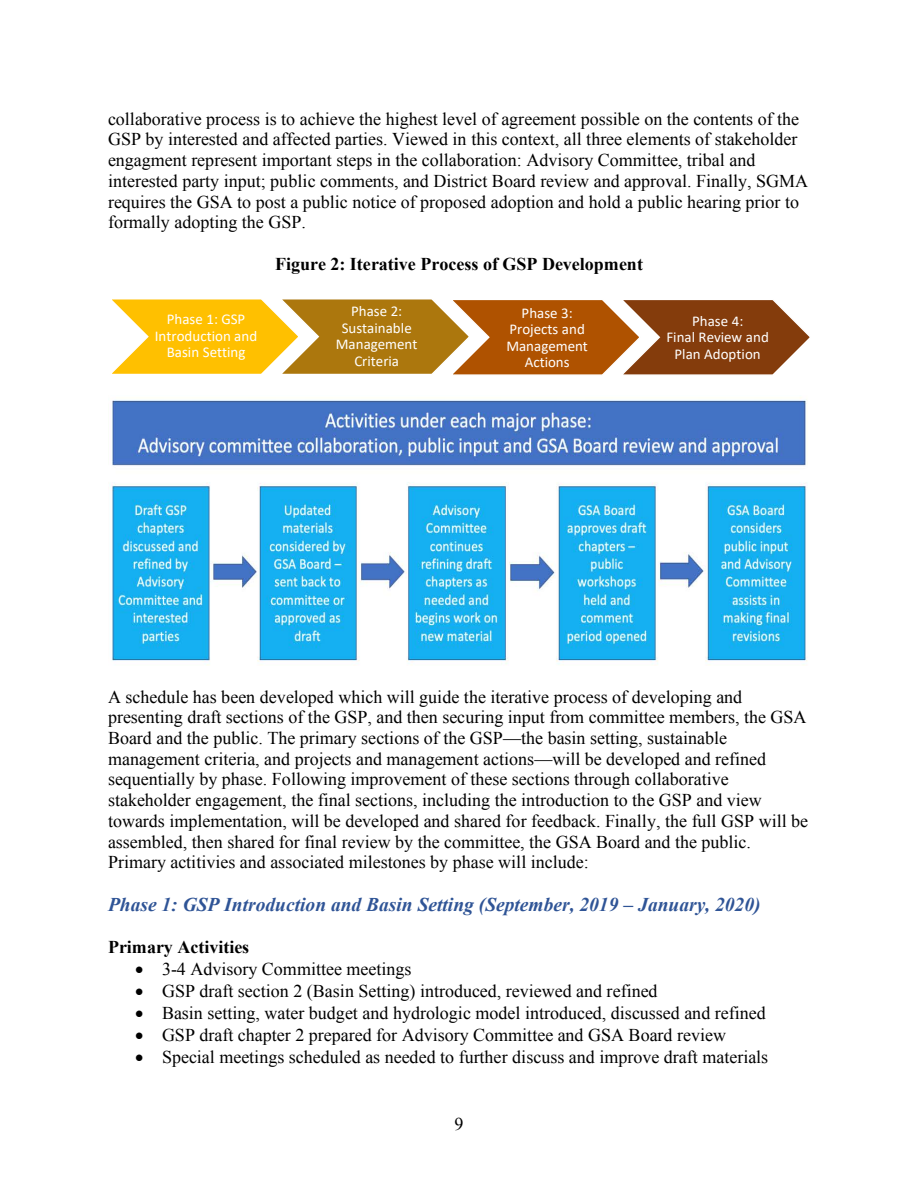
<style>
.page{position:relative;width:918px;height:1188px;background:#fff}
.page>*{position:absolute;margin:0;border:0;box-sizing:border-box;transform-origin:0 0}
.t1{font:italic 700 19.5px "Times New Roman";color:#2f5496}
.t2{font:18px/20.7px "Times New Roman";color:#000}
.t3{font:700 18px "Times New Roman";color:#000}
.t4{font:15px/16.5px "Calibri";color:#fff;text-align:center}
</style>
<div class="page">
<svg style="left:112px;top:299px;width:698px;height:76px;background:#c3882e"></svg>
<img style="left:112px;top:397px;width:696px;height:268px">
<p class="t2" style="left:108px;top:108px;width:702px">collaborative process is to achieve the highest level of agreement possible on the contents of the GSP by interested and affected parties. Viewed in this context, all three elements of stakeholder engagment represent important steps in the collaboration: Advisory Committee, tribal and interested party input; public comments, and District Board review and approval. Finally, SGMA requires the GSA to post a public notice of proposed adoption and hold a public hearing prior to formally adopting the GSP.</p>
<p class="t3" style="left:275px;top:251px;width:369px">Figure 2: Iterative Process of GSP Development</p>
<p class="t4" style="left:155px;top:312px;width:104px">Phase 1: GSP<br>Introduction and<br>Basin Setting</p>
<p class="t4" style="left:336px;top:304px;width:83px">Phase 2:<br>Sustainable<br>Management<br>Criteria</p>
<p class="t4" style="left:506px;top:306px;width:83px">Phase 3:<br>Projects and<br>Management<br>Actions</p>
<p class="t4" style="left:666px;top:314px;width:104px">Phase 4:<br>Final Review and<br>Plan Adoption</p>
<p class="t2" style="left:108px;top:686px;width:702px">A schedule has been developed which will guide the iterative process of developing and presenting draft sections of the GSP, and then securing input from committee members, the GSA Board and the public. The primary sections of the GSP—the basin setting, sustainable management criteria, and projects and management actions—will be developed and refined sequentially by phase. Following improvement of these sections through collaborative stakeholder engagement, the final sections, including the introduction to the GSP and view towards implementation, will be developed and shared for feedback. Finally, the full GSP will be assembled, then shared for final review by the committee, the GSA Board and the public.<br>Primary actitivies and associated milestones by phase will include:</p>
<p class="t1" style="left:108px;top:891px;width:654px">Phase 1: GSP Introduction and Basin Setting (September, 2019 – January, 2020)</p>
<p class="t3" style="left:108px;top:934px;width:143px">Primary Activities</p>
<p class="t2" style="left:135px;top:958px;width:278px">• 3-4 Advisory Committee meetings</p>
<p class="t2" style="left:135px;top:980px;width:524px">• GSP draft section 2 (Basin Setting) introduced, reviewed and refined</p>
<p class="t2" style="left:135px;top:1002px;width:632px">• Basin setting, water budget and hydrologic model introduced, discussed and refined</p>
<p class="t2" style="left:135px;top:1024px;width:593px">• GSP draft chapter 2 prepared for Advisory Committee and GSA Board review</p>
<p class="t2" style="left:135px;top:1046px;width:635px">• Special meetings scheduled as needed to further discuss and improve draft materials</p>
<p class="t2" style="left:455px;top:1114px;width:10px">9</p>
</div>
